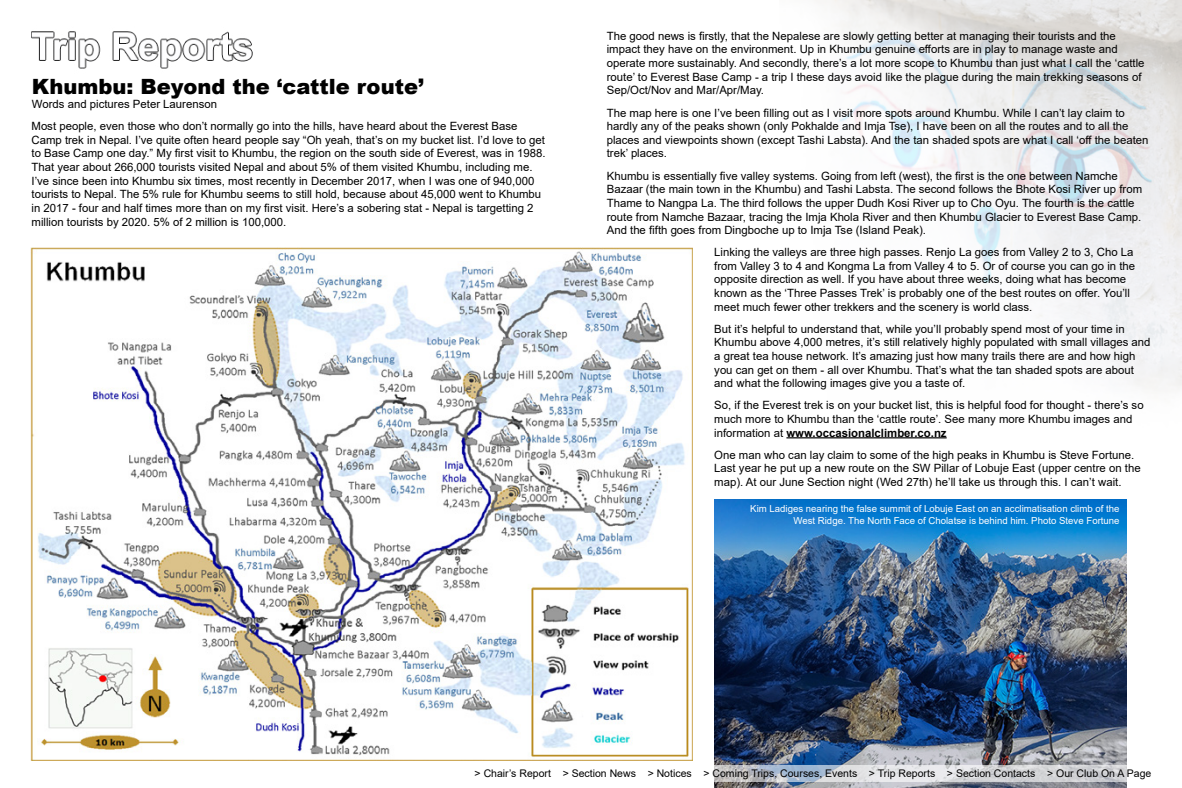
<style>
.page{position:relative;width:1182px;height:788px;background:#fff}
.page>*{position:absolute;margin:0;border:0;box-sizing:border-box;transform-origin:0 0}
.t1{font:900 21px "Arial";color:#000}
.t2{font:11.38px/13.7px "Arial";color:#000}
.t3{font:10.5px "Arial";color:#000}
.t4{font:9.62px/11.5px "Arial";color:#fff;text-align:right}
.s1{font-weight:700}
</style>
<div class="page">
<img style="left:714px;top:499px;width:412px;height:289px">
<svg style="left:714px;top:765px;width:413px;height:16px;background:#ced1d7"></svg>
<img style="left:32px;top:31px;width:221px;height:38px">
<img style="left:30px;top:247px;width:662px;height:513px">
<svg style="left:786px;top:0;width:395px;height:439px"></svg>
<hr style="left:786px;top:437px;width:160px;height:1px;background:#000">
<h1 class="t1" style="left:32px;top:71px;width:393px">Khumbu: Beyond the ‘cattle route’</h1>
<p class="t2" style="left:32px;top:92px;width:487px;line-height:22.5px">Words and pictures Peter Laurenson<br>Most people, even those who don’t normally go into the hills, have heard about the Everest Base</p>
<p class="t2" style="left:32px;top:133px;width:515px">Camp trek in Nepal. I’ve quite often heard people say “Oh yeah, that’s on my bucket list. I’d love to get to Base Camp one day.” My first visit to Khumbu, the region on the south side of Everest, was in 1988.<br>That year about 266,000 tourists visited Nepal and about 5% of them visited Khumbu, including me.<br>I’ve since been into Khumbu six times, most recently in December 2017, when I was one of 940,000 tourists to Nepal. The 5% rule for Khumbu seems to still hold, because about 45,000 went to Khumbu in 2017 - four and half times more than on my first visit. Here’s a sobering stat - Nepal is targetting 2 million tourists by 2020. 5% of 2 million is 100,000.</p>
<p class="t2" style="left:606px;top:29px;width:539px">The good news is firstly, that the Nepalese are slowly getting better at managing their tourists and the impact they have on the environment. Up in Khumbu genuine efforts are in play to manage waste and operate more sustainably. And secondly, there’s a lot more scope to Khumbu than just what I call the ‘cattle route’ to Everest Base Camp - a trip I these days avoid like the plague during the main trekking seasons of Sep/Oct/Nov and Mar/Apr/May.</p>
<p class="t2" style="left:606px;top:106px;width:543px">The map here is one I’ve been filling out as I visit more spots around Khumbu. While I can’t lay claim to hardly any of the peaks shown (only Pokhalde and Imja Tse), I have been on all the routes and to all the places and viewpoints shown (except Tashi Labsta). And the tan shaded spots are what I call ‘off the beaten trek’ places.</p>
<p class="t2" style="left:606px;top:169px;width:537px">Khumbu is essentially five valley systems. Going from left (west), the first is the one between Namche Bazaar (the main town in the Khumbu) and Tashi Labsta. The second follows the Bhote Kosi River up from Thame to Nangpa La. The third follows the upper Dudh Kosi River up to Cho Oyu. The fourth is the cattle route from Namche Bazaar, tracing the Imja Khola River and then Khumbu Glacier to Everest Base Camp.<br>And the fifth goes from Dingboche up to Imja Tse (Island Peak).</p>
<p class="t2" style="left:714px;top:245px;width:422px">Linking the valleys are three high passes. Renjo La goes from Valley 2 to 3, Cho La from Valley 3 to 4 and Kongma La from Valley 4 to 5. Or of course you can go in the opposite direction as well. If you have about three weeks, doing what has become known as the ‘Three Passes Trek’ is probably one of the best routes on offer. You’ll meet much fewer other trekkers and the scenery is world class.</p>
<p class="t2" style="left:714px;top:322px;width:438px">But it’s helpful to understand that, while you’ll probably spend most of your time in Khumbu above 4,000 metres, it’s still relatively highly populated with small villages and a great tea house network. It’s amazing just how many trails there are and how high you can get on them - all over Khumbu. That’s what the tan shaded spots are about and what the following images give you a taste of.</p>
<p class="t2" style="left:714px;top:398px;width:431px">So, if the Everest trek is on your bucket list, this is helpful food for thought - there’s so much more to Khumbu than the ‘cattle route’. See many more Khumbu images and information at <span class="s1">www.occasionalclimber.co.nz</span></p>
<p class="t2" style="left:714px;top:448px;width:428px">One man who can lay claim to some of the high peaks in Khumbu is Steve Fortune.<br>Last year he put up a new route on the SW Pillar of Lobuje East (upper centre on the map). At our June Section night (Wed 27th) he’ll take us through this. I can’t wait.</p>
<p class="t4" style="left:750px;top:503px;width:371px">Kim Ladiges nearing the false summit of Lobuje East on an acclimatisation climb of the<br>West Ridge. The North Face of Cholatse is behind him. Photo Steve Fortune</p>
<p class="t3" style="left:474px;top:766px;width:678px">&gt; Chair’s Report &gt; Section News &gt; Notices &gt; Coming Trips, Courses, Events &gt; Trip Reports &gt; Section Contacts &gt; Our Club On A Page</p>
</div>
